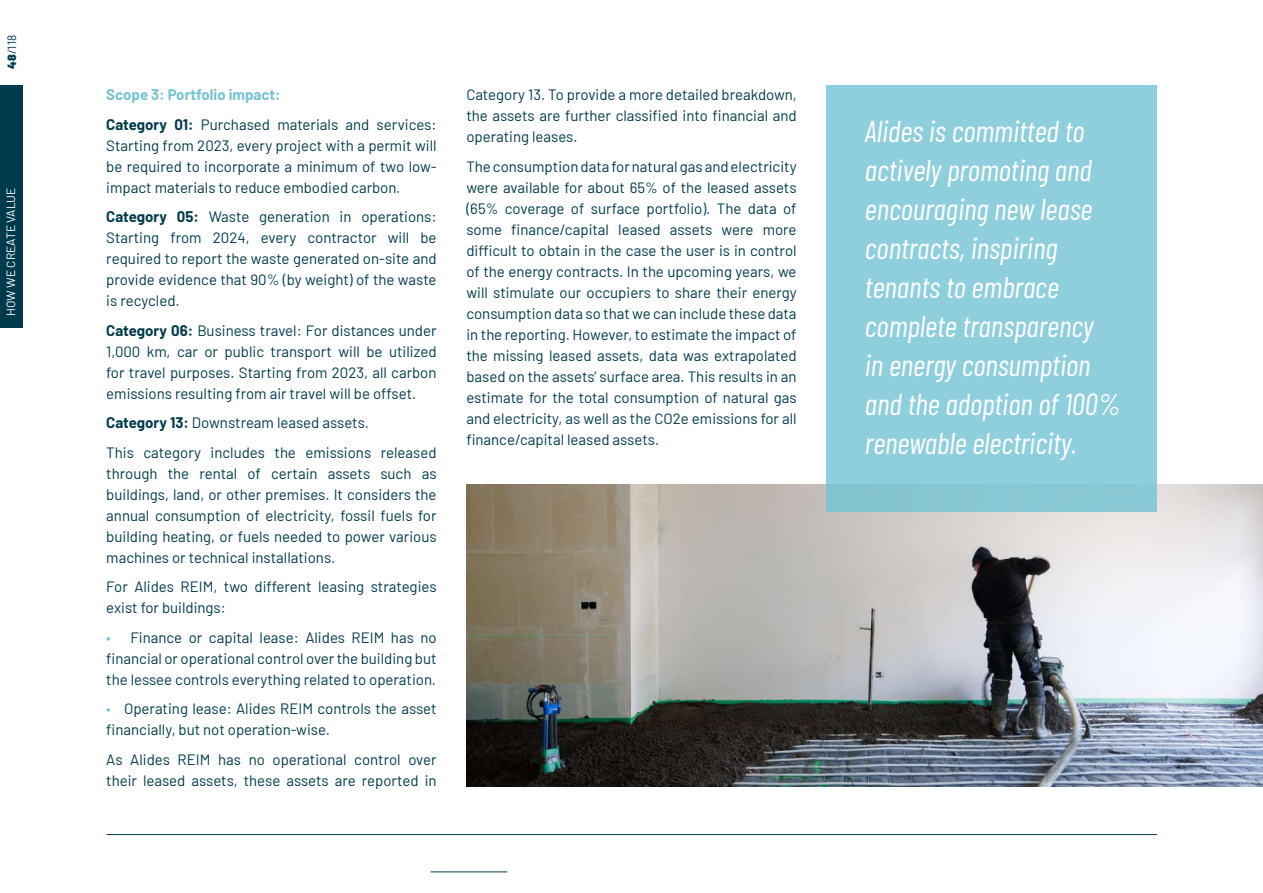
<style>
.page{position:relative;width:1263px;height:893px;background:#fff}
.page>*{position:absolute;margin:0;border:0;box-sizing:border-box;transform-origin:0 0}
.t1{font:italic 30px/39px "Barlow Condensed";color:#fff}
.t2{font:15px/21px "Barlow";color:#003b4c;text-align:justify}
.t3{font:12px "Barlow";color:#fff}
.t4{font:12px "Barlow";color:#003b4d}
.s1{font-weight:900}
.s2{font-weight:700;color:#74c3d5}
.s3{font-weight:700}
.s4{color:#74c3d5}
</style>
<div class="page">
<div style="left:0;top:85px;width:22px;height:242px;background:#003b4c"></div>
<hr style="left:431px;top:871px;width:76px;height:1px;background:#003b4c">
<hr style="left:107px;top:834px;width:1050px;height:1px;background:#003b4c">
<img style="left:467px;top:485px;width:796px;height:302px">
<div style="left:826px;top:85px;width:331px;height:427px;background:#8fcfdd"></div>
<p class="t4" style="left:3px;top:69px;width:35px;rotate:-90deg"><span class="s1">48</span>/118</p>
<p class="t3" style="left:2px;top:316px;width:130px;rotate:-90deg">HOW WE CREATE VALUE</p>
<p class="t2" style="left:106px;top:79px;width:332px;line-height:29.5px"><span class="s2">Scope 3: Portfolio impact:<br></span><span class="s3">Category 01:</span> Purchased materials and services:</p>
<p class="t2" style="left:106px;top:133px;width:332px">Starting from 2023, every project with a permit will be required to incorporate a minimum of two low&shy;impact materials to reduce embodied carbon.</p>
<p class="t2" style="left:106px;top:205px;width:332px"><span class="s3">Category 05:</span> Waste generation in operations:<br>Starting from 2024, every contractor will be required to report the waste generated on-site and provide evidence that 90% (by weight) of the waste is recycled.</p>
<p class="t2" style="left:106px;top:318px;width:332px"><span class="s3">Category 06:</span> Business travel: For distances under 1,000 km, car or public transport will be utilized for travel purposes. Starting from 2023, all carbon emissions resulting from air travel will be offset.</p>
<p class="t2" style="left:106px;top:407px;width:332px;line-height:29.5px"><span class="s3">Category 13:</span> Downstream leased assets.<br>This category includes the emissions released</p>
<p class="t2" style="left:106px;top:462px;width:332px">through the rental of certain assets such as buildings, land, or other premises. It considers the annual consumption of electricity, fossil fuels for building heating, or fuels needed to power various machines or technical installations.</p>
<p class="t2" style="left:106px;top:575px;width:332px">For Alides REIM, two different leasing strategies exist for buildings:</p>
<p class="t2" style="left:106px;top:626px;width:332px"><span class="s4">•</span> Finance or capital lease: Alides REIM has no financial or operational control over the building but the lessee controls everything related to operation.</p>
<p class="t2" style="left:106px;top:697px;width:332px"><span class="s4">•</span> Operating lease: Alides REIM controls the asset financially, but not operation-wise.</p>
<p class="t2" style="left:106px;top:748px;width:332px">As Alides REIM has no operational control over their leased assets, these assets are reported in</p>
<p class="t2" style="left:466px;top:83px;width:332px">Category 13. To provide a more detailed breakdown, the assets are further classified into financial and operating leases.</p>
<p class="t2" style="left:466px;top:154px;width:332px">The consumption data for natural gas and electricity were available for about 65% of the leased assets (65% coverage of surface portfolio). The data of some finance/capital leased assets were more difficult to obtain in the case the user is in control of the energy contracts. In the upcoming years, we will stimulate our occupiers to share their energy consumption data so that we can include these data in the reporting. However, to estimate the impact of the missing leased assets, data was extrapolated based on the assets’ surface area. This results in an estimate for the total consumption of natural gas and electricity, as well as the CO2e emissions for all finance/capital leased assets.</p>
<h1 class="t1" style="left:865px;top:110px;width:257px">Alides is committed to actively promoting and encouraging new lease contracts, inspiring tenants to embrace complete transparency<br>in energy consumption and the adoption of 100% renewable electricity.</h1>
</div>
